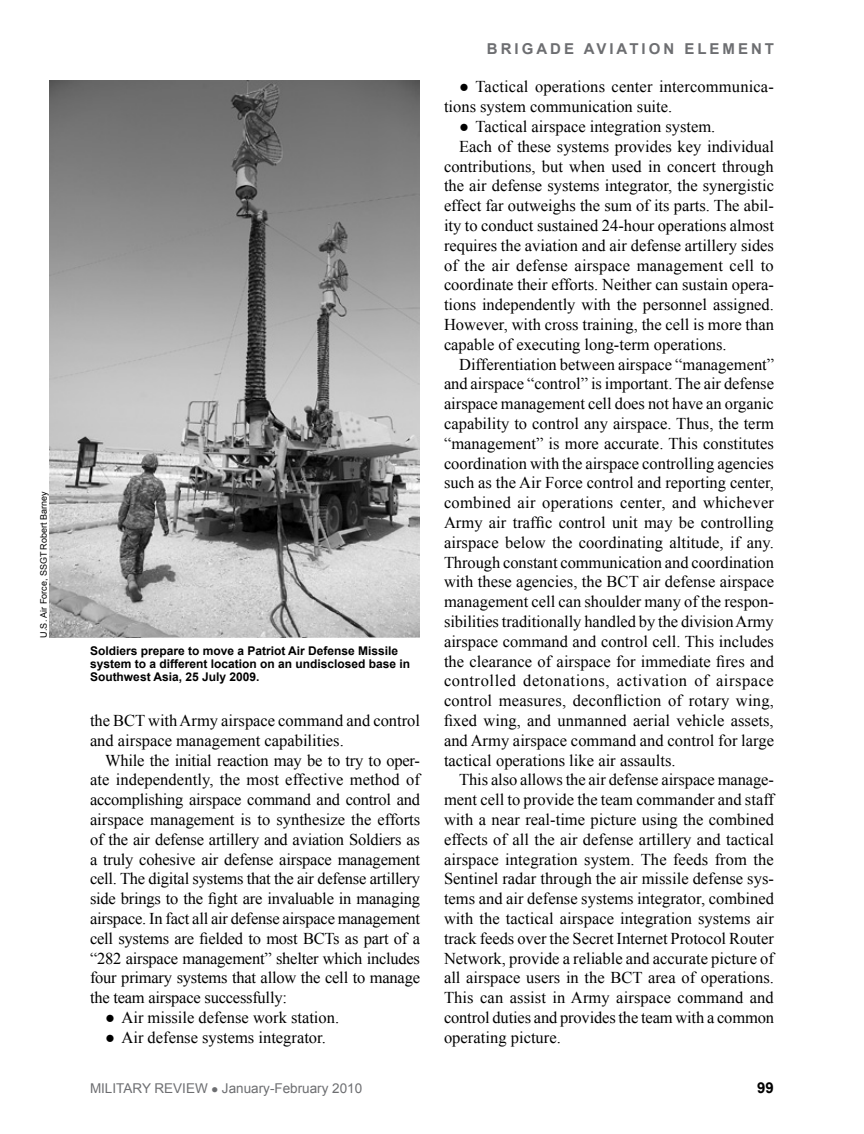
<style>
.page{position:relative;width:864px;height:1134px;background:#fff}
.page>*{position:absolute;margin:0;border:0;box-sizing:border-box;transform-origin:0 0}
.fob{font:16.5px/19.8px "Times New Roman";color:#000;text-align:justify}
.fob_Bullet{font:16.5px/19.8px "Times New Roman";color:#000}
.t1{font:700 15px "Arial";letter-spacing:.2em;color:#6d6e71}
.t2{font:700 15px "Arial";color:#000}
.t3{font:13.5px "Arial";color:#6d6e71}
.cutline{font:700 12px/12.8px "Arial";color:#000}
.photocred{font:9px "Arial";color:#000}
</style>
<div class="page">
<img style="left:50px;top:81px;width:370px;height:556px">
<p class="photocred" style="left:38px;top:638px;width:147px;rotate:-90deg">U.S. Air Force, SSGT Robert Barney</p>
<p class="cutline" style="left:90px;top:645px;width:322px">Soldiers prepare to move a Patriot Air Defense Missile system to a different location on an undisclosed base in<br>Southwest Asia, 25 July 2009.</p>
<p class="fob" style="left:90px;top:710px;width:332px">the BCT with Army airspace command and control and airspace management capabilities.</p>
<p class="fob" style="left:90px;top:750px;width:332px;text-indent:15px">While the initial reaction may be to try to oper&shy;ate independently, the most effective method of accomplishing airspace command and control and airspace management is to synthesize the efforts of the air defense artillery and aviation Soldiers as a truly cohesive air defense airspace management cell. The digital systems that the air defense artillery side brings to the fight are invaluable in managing airspace. In fact all air defense airspace management cell systems are fielded to most BCTs as part of a “282 airspace management” shelter which includes four primary systems that allow the cell to manage the team airspace successfully:</p>
<p class="fob_Bullet" style="left:105px;top:1007px;width:236px">● Air missile defense work station.</p>
<p class="fob_Bullet" style="left:105px;top:1027px;width:222px">● Air defense systems integrator.</p>
<p class="t1" style="left:487px;top:39px;width:289px">BRIGADE AVIATION ELEMENT</p>
<p class="fob_Bullet" style="left:444px;top:77px;width:331px;text-indent:15px">● Tactical operations center intercommunica&shy;tions system communication suite.</p>
<p class="fob_Bullet" style="left:459px;top:116px;width:258px">● Tactical airspace integration system.</p>
<p class="fob" style="left:444px;top:136px;width:332px;text-indent:15px">Each of these systems provides key individual contributions, but when used in concert through the air defense systems integrator, the synergistic effect far outweighs the sum of its parts. The abil&shy;ity to conduct sustained 24-hour operations almost requires the aviation and air defense artillery sides of the air defense airspace management cell to coordinate their efforts. Neither can sustain opera&shy;tions independently with the personnel assigned.<br>However, with cross training, the cell is more than capable of executing long-term operations.</p>
<p class="fob" style="left:444px;top:354px;width:332px;text-indent:15px">Differentiation between airspace “management” and airspace “control” is important. The air defense airspace management cell does not have an organic capability to control any airspace. Thus, the term “management” is more accurate. This constitutes coordination with the airspace controlling agencies such as the Air Force control and reporting center, combined air operations center, and whichever Army air traffic control unit may be controlling airspace below the coordinating altitude, if any.<br>Through constant communication and coordination with these agencies, the BCT air defense airspace management cell can shoulder many of the respon&shy;sibilities traditionally handled by the division Army airspace command and control cell. This includes the clearance of airspace for immediate fires and controlled detonations, activation of airspace control measures, deconfliction of rotary wing, fixed wing, and unmanned aerial vehicle assets, and Army airspace command and control for large tactical operations like air assaults.</p>
<p class="fob" style="left:444px;top:770px;width:332px;text-indent:15px">This also allows the air defense airspace manage&shy;ment cell to provide the team commander and staff with a near real-time picture using the combined effects of all the air defense artillery and tactical airspace integration system. The feeds from the Sentinel radar through the air missile defense sys&shy;tems and air defense systems integrator, combined with the tactical airspace integration systems air track feeds over the Secret Internet Protocol Router Network, provide a reliable and accurate picture of all airspace users in the BCT area of operations.<br>This can assist in Army airspace command and control duties and provides the team with a common operating picture.</p>
<p class="t3" style="left:90px;top:1080px;width:274px">MILITARY REVIEW ● January-February 2010</p>
<p class="t2" style="left:757px;top:1078px;width:18px">99</p>
</div>
